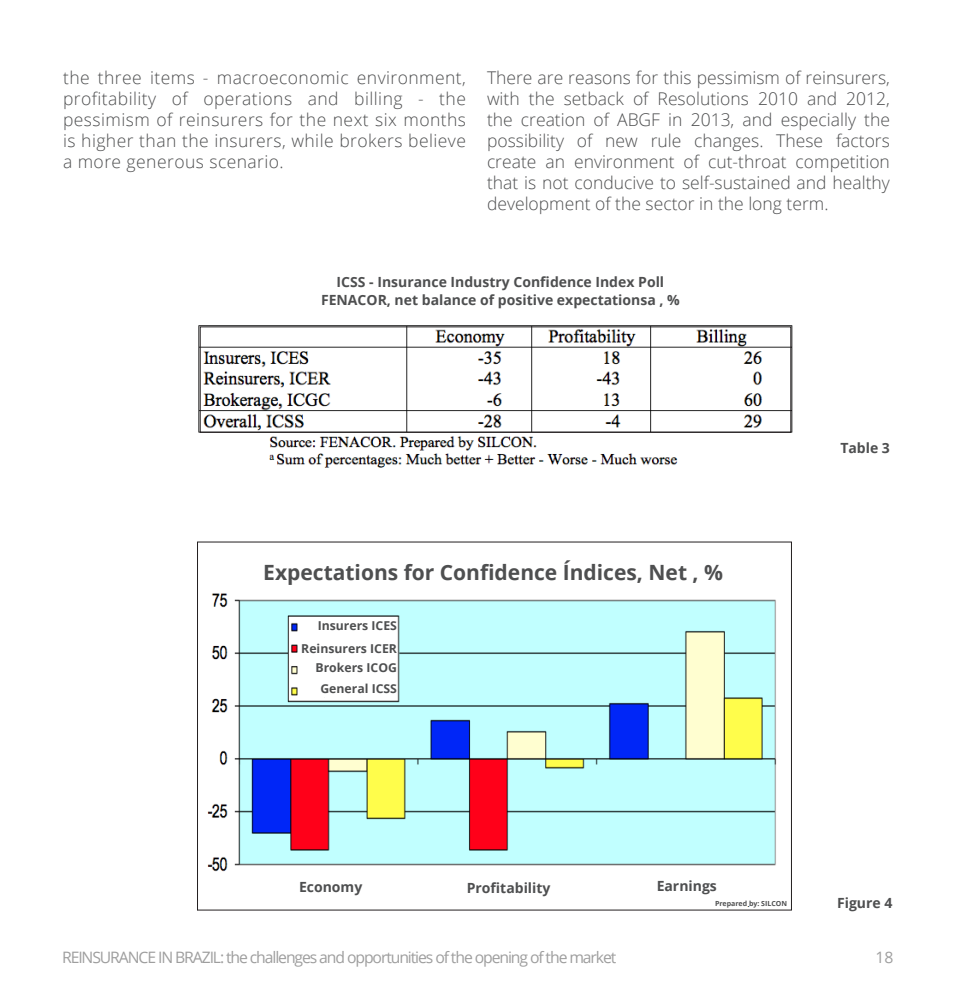
<style>
.page{position:relative;width:953px;height:993px;background:#fff}
.page>*{position:absolute;margin:0;border:0;box-sizing:border-box;transform-origin:0 0}
.Tabela{font:700 21px "Open Sans";color:#4e4f50}
.Parágrafo{font:300 17.5px/21px "Open Sans";letter-spacing:.015em;color:#4e4f50;text-align:justify}
.t1{font:15.75px "Open Sans";letter-spacing:-.07em;color:#9e9e9e}
.Tabela-2{font:700 14px "Open Sans";color:#4e4f50}
.Tabela-3{font:700 12.25px "Open Sans";color:#4e4f50}
.Tabela-4{font:700 7px "Open Sans";color:#4e4f50}
</style>
<div class="page">
<img style="left:207px;top:593px;width:570px;height:314px">
<img style="left:198px;top:325px;width:595px;height:143px">
<div style="left:299px;top:620px;width:98px;height:76px;background:#fff"></div>
<div style="left:279px;top:871px;width:508px;height:34px;background:#fff"></div>
<svg style="left:266px;top:461px;width:11px;height:7px"></svg>
<p class="Parágrafo" style="left:63px;top:67px;width:404px">the three items - macroeconomic environment, profitability of operations and billing - the pessimism of reinsurers for the next six months is higher than the insurers, while brokers believe a more generous scenario.</p>
<p class="Parágrafo" style="left:487px;top:67px;width:404px">There are reasons for this pessimism of reinsurers, with the setback of Resolutions 2010 and 2012, the creation of ABGF in 2013, and especially the possibility of new rule changes. These factors create an environment of cut-throat competition that is not conducive to self-sustained and healthy development of the sector in the long term.</p>
<p class="Tabela-2" style="left:336px;top:272px;width:329px">ICSS - Insurance Industry Confidence Index Poll</p>
<p class="Tabela-2" style="left:321px;top:289px;width:360px">FENACOR, net balance of positive expectationsa , %</p>
<p class="Tabela" style="left:263px;top:557px;width:461px">Expectations for Confidence Índices, Net , %</p>
<p class="Tabela-3" style="left:318px;top:616px;width:81px">Insurers ICES</p>
<p class="Tabela-3" style="left:301px;top:639px;width:97px">Reinsurers ICER</p>
<p class="Tabela-3" style="left:315px;top:658px;width:83px">Brokers ICOG</p>
<p class="Tabela-3" style="left:320px;top:679px;width:78px">General ICSS</p>
<p class="Tabela-2" style="left:840px;top:437px;width:51px">Table 3</p>
<p class="Tabela-2" style="left:299px;top:877px;width:65px">Economy</p>
<p class="Tabela-2" style="left:466px;top:877px;width:85px">Profitability</p>
<p class="Tabela-2" style="left:656px;top:875px;width:62px">Earnings</p>
<p class="Tabela-4" style="left:715px;top:898px;width:74px">Prepared by: SILCON</p>
<p class="Tabela-2" style="left:837px;top:892px;width:57px">Figure 4</p>
<p class="t1" style="left:62px;top:946px;width:556px">REINSURANCE IN BRAZIL: the challenges and opportunities of the opening of the market</p>
<p class="t1" style="left:875px;top:946px;width:20px">18</p>
</div>
